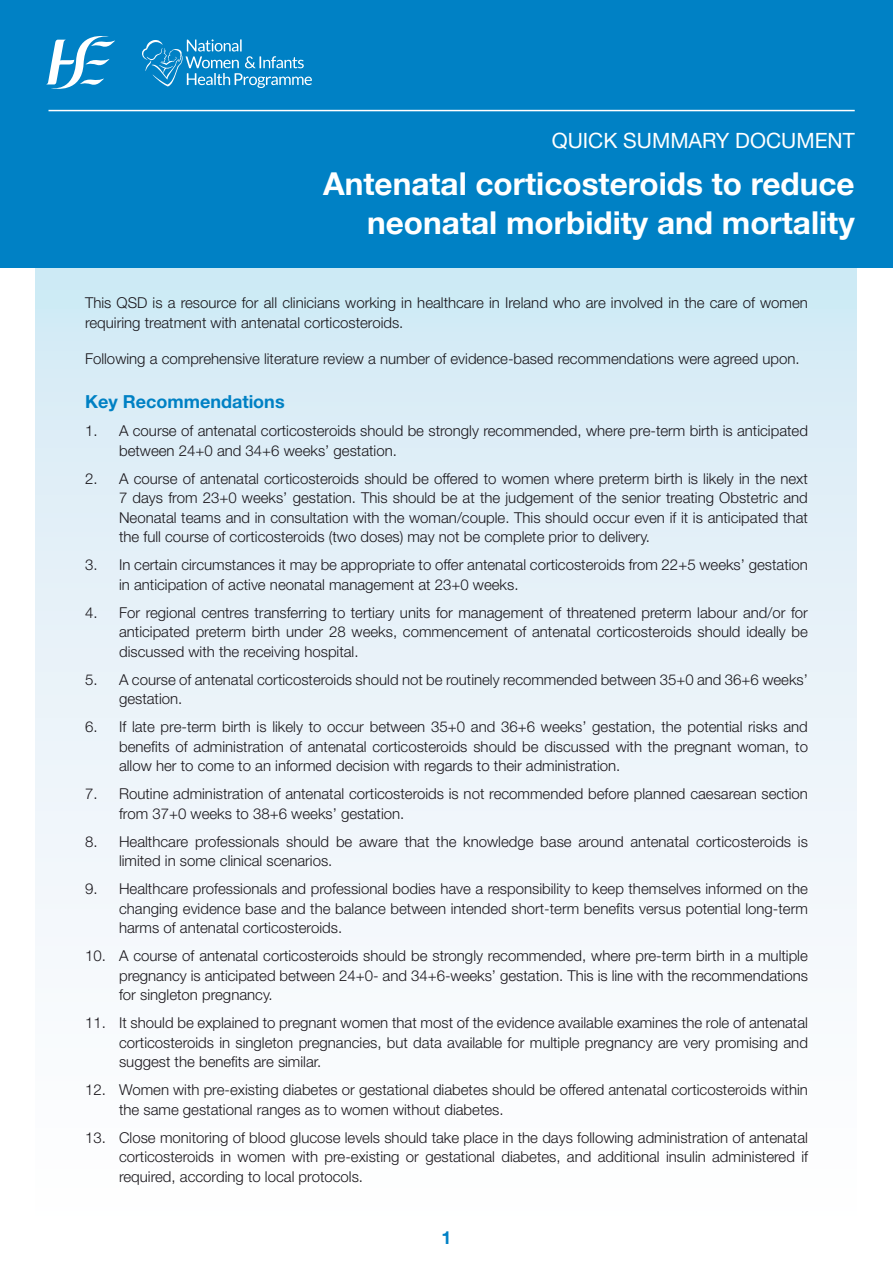
<style>
.page{position:relative;width:893px;height:1263px;background:#fff}
.page>*{position:absolute;margin:0;border:0;box-sizing:border-box;transform-origin:0 0}
.t1{font:700 31.5px/39px "Helvetica Neue";color:#fff;text-align:right}
.t2{font:21px "Helvetica Neue";color:#fff}
.t3{font:700 18px "Helvetica Neue LT Std";color:#0081c4}
.t4{font:700 18px "Helvetica Neue";color:#0081c5}
.Body_0-0__4{font:300 15px/19.5px "Helvetica Neue LT Std";color:#1a171c}
</style>
<div class="page">
<svg style="left:35px;top:268px;width:821px;height:669px"></svg>
<div style="left:0;top:0;width:893px;height:268px;background:#0081c5"></div>
<svg style="left:46px;top:36px;width:69px;height:53px"></svg>
<svg style="left:142px;top:39px;width:170px;height:49px"></svg>
<hr style="left:49px;top:110px;width:806px;height:1px;background:#fff">
<h2 class="t2" style="left:552px;top:125px;width:304px">QUICK SUMMARY DOCUMENT</h2>
<h1 class="t1" style="left:323px;top:165px;width:533px">Antenatal corticosteroids to reduce neonatal morbidity and mortality</h1>
<p class="Body_0-0__4" style="left:85px;top:293px;width:724px">This QSD is a resource for all clinicians working in healthcare in Ireland who are involved in the care of women requiring treatment with antenatal corticosteroids.</p>
<p class="Body_0-0__4" style="left:85px;top:349px;width:716px">Following a comprehensive literature review a number of evidence-based recommendations were agreed upon.</p>
<h2 class="t3" style="left:85px;top:391px;width:201px">Key Recommendations</h2>
<p class="Body_0-0__4" style="left:119px;top:421px;width:690px;text-indent:-34px">1. A course of antenatal corticosteroids should be strongly recommended, where pre-term birth is anticipated between 24+0 and 34+6 weeks’ gestation.</p>
<p class="Body_0-0__4" style="left:119px;top:468px;width:690px;text-align:justify;text-indent:-34px">2. A course of antenatal corticosteroids should be offered to women where preterm birth is likely in the next 7 days from 23+0 weeks’ gestation. This should be at the judgement of the senior treating Obstetric and Neonatal teams and in consultation with the woman/couple. This should occur even if it is anticipated that the full course of corticosteroids (two doses) may not be complete prior to delivery.</p>
<p class="Body_0-0__4" style="left:119px;top:555px;width:690px;text-indent:-34px">3. In certain circumstances it may be appropriate to offer antenatal corticosteroids from 22+5 weeks’ gestation in anticipation of active neonatal management at 23+0 weeks.</p>
<p class="Body_0-0__4" style="left:119px;top:602px;width:690px;text-align:justify;text-indent:-34px">4. For regional centres transferring to tertiary units for management of threatened preterm labour and/or for anticipated preterm birth under 28 weeks, commencement of antenatal corticosteroids should ideally be discussed with the receiving hospital.</p>
<p class="Body_0-0__4" style="left:119px;top:669px;width:690px;text-indent:-34px">5. A course of antenatal corticosteroids should not be routinely recommended between 35+0 and 36+6 weeks’ gestation.</p>
<p class="Body_0-0__4" style="left:119px;top:717px;width:690px;text-align:justify;text-indent:-34px">6. If late pre-term birth is likely to occur between 35+0 and 36+6 weeks’ gestation, the potential risks and benefits of administration of antenatal corticosteroids should be discussed with the pregnant woman, to allow her to come to an informed decision with regards to their administration.</p>
<p class="Body_0-0__4" style="left:119px;top:784px;width:690px;text-indent:-34px">7. Routine administration of antenatal corticosteroids is not recommended before planned caesarean section from 37+0 weeks to 38+6 weeks’ gestation.</p>
<p class="Body_0-0__4" style="left:119px;top:831px;width:690px;text-indent:-34px">8. Healthcare professionals should be aware that the knowledge base around antenatal corticosteroids is limited in some clinical scenarios.</p>
<p class="Body_0-0__4" style="left:119px;top:879px;width:690px;text-align:justify;text-indent:-34px">9. Healthcare professionals and professional bodies have a responsibility to keep themselves informed on the changing evidence base and the balance between intended short-term benefits versus potential long-term harms of antenatal corticosteroids.</p>
<p class="Body_0-0__4" style="left:119px;top:946px;width:690px;text-align:justify;text-indent:-34px">10. A course of antenatal corticosteroids should be strongly recommended, where pre-term birth in a multiple pregnancy is anticipated between 24+0- and 34+6-weeks’ gestation. This is line with the recommendations for singleton pregnancy.</p>
<p class="Body_0-0__4" style="left:119px;top:1013px;width:690px;text-align:justify;text-indent:-34px">11. It should be explained to pregnant women that most of the evidence available examines the role of antenatal corticosteroids in singleton pregnancies, but data available for multiple pregnancy are very promising and suggest the benefits are similar.</p>
<p class="Body_0-0__4" style="left:119px;top:1080px;width:690px;text-indent:-34px">12. Women with pre-existing diabetes or gestational diabetes should be offered antenatal corticosteroids within the same gestational ranges as to women without diabetes.</p>
<p class="Body_0-0__4" style="left:119px;top:1127px;width:690px;text-align:justify;text-indent:-34px">13. Close monitoring of blood glucose levels should take place in the days following administration of antenatal corticosteroids in women with pre-existing or gestational diabetes, and additional insulin administered if required, according to local protocols.</p>
<p class="t4" style="left:441px;top:1223px;width:12px">1</p>
</div>
